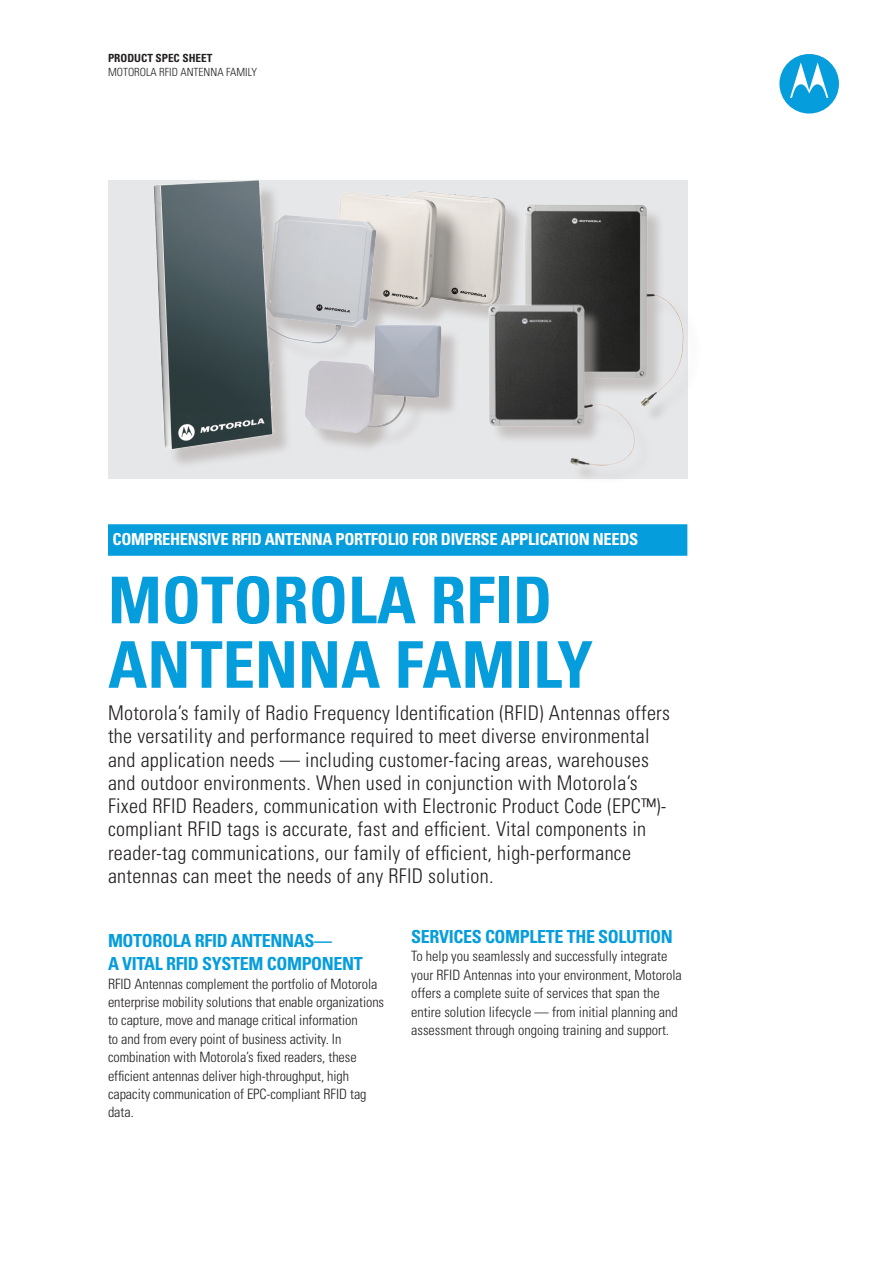
<style>
.page{position:relative;width:893px;height:1263px;background:#fff}
.page>*{position:absolute;margin:0;border:0;box-sizing:border-box;transform-origin:0 0}
.Cover_Head{font:700 condensed 64.5px/64.5px "Univers LT Std";color:#069ddc}
.Intro_Copy{font:300 condensed 20.25px/23.2px "Univers";letter-spacing:.015em;color:#231f20}
.Body_Head{font:700 condensed 18px/23.2px "Univers";letter-spacing:-.02em;color:#069ddc}
.Head_in_Bar{font:700 condensed 16.5px "Univers";letter-spacing:-.02em;color:#fff}
.Body_copy{font:300 condensed 14.25px/18.5px "Univers";letter-spacing:-.005em;color:#231f20}
.Data_sheet_header{font:300 condensed 11.25px "Univers";color:#231f20}
.Data_sheet_header-2{font:700 condensed 11.25px "Univers LT Std";color:#231f20}
</style>
<div class="page">
<svg style="left:779px;top:54px;width:60px;height:60px"></svg>
<div style="left:108px;top:524px;width:579px;height:32px;background:#069ddc"></div>
<div style="left:108px;top:180px;width:579px;height:299px;background:#e6e7e9"></div>
<div style="left:338px;top:195px;width:186px;height:133px;background:#afa9a6;opacity:.6"></div>
<img style="left:338px;top:191px;width:186px;height:125px">
<div style="left:250px;top:219px;width:146px;height:144px;background:#afa9a6;opacity:.6"></div>
<img style="left:291px;top:215px;width:85px;height:128px">
<div style="left:326px;top:328px;width:135px;height:119px;background:#afa9a6;opacity:.6"></div>
<img style="left:322px;top:324px;width:119px;height:103px">
<div style="left:156px;top:183px;width:135px;height:286px;background:#afa9a6;opacity:.6"></div>
<img style="left:153px;top:179px;width:134px;height:272px">
<div style="left:309px;top:364px;width:86px;height:89px;background:#afa9a6;opacity:.6"></div>
<img style="left:305px;top:360px;width:71px;height:73px">
<div style="left:527px;top:207px;width:174px;height:216px;background:#afa9a6;opacity:.6"></div>
<img style="left:522px;top:202px;width:163px;height:205px">
<div style="left:490px;top:308px;width:162px;height:176px;background:#afa9a6;opacity:.6"></div>
<img style="left:486px;top:302px;width:150px;height:165px">
<p class="Data_sheet_header-2" style="left:108px;top:51px;width:106px">PRODUCT SPEC SHEET</p>
<p class="Data_sheet_header" style="left:108px;top:65px;width:151px">MOTOROLA RFID ANTENNA FAMILY</p>
<p class="Head_in_Bar" style="left:112px;top:529px;width:527px">COMPREHENSIVE RFID ANTENNA PORTFOLIO FOR DIVERSE APPLICATION NEEDS</p>
<p class="Cover_Head" style="left:108px;top:568px;width:486px">MOTOROLA RFID<br>ANTENNA FAMILY</p>
<p class="Intro_Copy" style="left:108px;top:701px;width:564px">Motorola’s family of Radio Frequency Identification (RFID) Antennas offers the versatility and performance required to meet diverse environmental and application needs — including customer-facing areas, warehouses and outdoor environments. When used in conjunction with Motorola’s Fixed RFID Readers, communication with Electronic Product Code (EPC™)- compliant RFID tags is accurate, fast and efficient. Vital components in reader-tag communications, our family of efficient, high-performance antennas can meet the needs of any RFID solution.</p>
<p class="Body_Head" style="left:108px;top:929px;width:256px">MOTOROLA RFID ANTENNAS—<br>A VITAL RFID SYSTEM COMPONENT</p>
<p class="Body_copy" style="left:108px;top:974px;width:278px">RFID Antennas complement the portfolio of Motorola enterprise mobility solutions that enable organizations to capture, move and manage critical information<br>to and from every point of business activity. In combination with Motorola’s fixed readers, these efficient antennas deliver high-throughput, high capacity communication of EPC-compliant RFID tag data.</p>
<p class="Body_Head" style="left:411px;top:925px;width:263px">SERVICES COMPLETE THE SOLUTION</p>
<p class="Body_copy" style="left:411px;top:947px;width:272px">To help you seamlessly and successfully integrate your RFID Antennas into your environment, Motorola offers a complete suite of services that span the entire solution lifecycle — from initial planning and assessment through ongoing training and support.</p>
</div>
